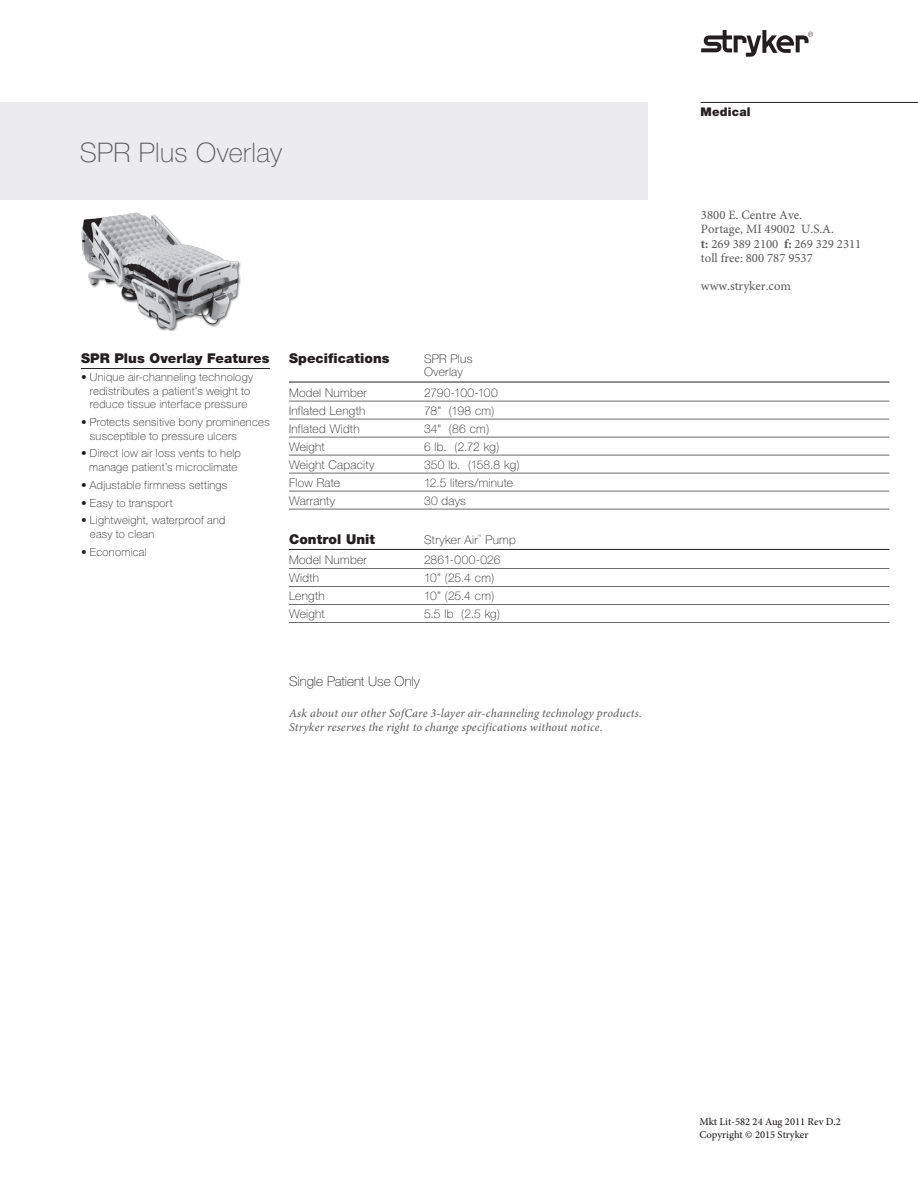
<style>
.page{position:relative;width:918px;height:1188px;background:#fff}
.page>*{position:absolute;margin:0;border:0;box-sizing:border-box;transform-origin:0 0}
.t1{font:100 27px "Helvetica Neue";letter-spacing:.01em;color:#57585a}
.Spec_Subhead{font:900 13.5px "Helvetica Neue";letter-spacing:.005em;color:#231f20}
.t2{font:100 13.5px "Helvetica Neue";letter-spacing:-.005em;color:#231f20}
.t3{font:12.75px/14.2px "Minion Pro";color:#57585a}
.Specs{font:100 12px "Helvetica Neue";letter-spacing:.02em;color:#231f20}
.t4{font:italic 12px "Minion Pro";letter-spacing:.01em;color:#57585a}
.Spec_Subhead-2{font:100 12px/13.5px "Helvetica Neue";letter-spacing:.025em;color:#231f20}
.Specs-2{font:100 12px "Helvetica Neue";letter-spacing:-.02em;color:#231f20}
.t5{font:900 12px "Helvetica Neue";letter-spacing:.02em;color:#231f20}
.Spec_Feature_Bullets{font:100 11.25px/13.5px "Helvetica Neue";letter-spacing:.025em;color:#231f20;text-align:center}
.t6{font:500 10.5px "Minion Pro";color:#231f20}
.Spec_Subhead-3{font:100 4.5px "Helvetica Neue";color:#231f20}
.s1{font-weight:700}
</style>
<div class="page">
<div style="left:0;top:103px;width:648px;height:97px;background:#ececee"></div>
<hr style="left:701px;top:102px;width:217px;height:1px;background:#231f20">
<svg style="left:701px;top:30px;width:112px;height:27px"></svg>
<hr style="left:81px;top:368px;width:189px;height:1px;background:#231f20">
<hr style="left:289px;top:382px;width:600px;height:1px;background:#231f20">
<hr style="left:289px;top:401px;width:600px;height:1px;background:#6c6d70">
<hr style="left:289px;top:419px;width:600px;height:1px;background:#6c6d70">
<hr style="left:289px;top:437px;width:600px;height:1px;background:#6c6d70">
<hr style="left:289px;top:455px;width:600px;height:1px;background:#6c6d70">
<hr style="left:289px;top:473px;width:600px;height:1px;background:#6c6d70">
<hr style="left:289px;top:491px;width:600px;height:1px;background:#6c6d70">
<hr style="left:289px;top:509px;width:600px;height:1px;background:#6c6d70">
<hr style="left:289px;top:549px;width:600px;height:1px;background:#231f20">
<hr style="left:289px;top:568px;width:600px;height:1px;background:#6c6d70">
<hr style="left:289px;top:586px;width:600px;height:1px;background:#6c6d70">
<hr style="left:289px;top:604px;width:600px;height:1px;background:#6c6d70">
<hr style="left:289px;top:622px;width:600px;height:1px;background:#6c6d70">
<img style="left:81px;top:212px;width:160px;height:118px">
<p class="t1" style="left:80px;top:137px;width:204px">SPR Plus Overlay</p>
<p class="Spec_Subhead" style="left:81px;top:350px;width:190px">SPR Plus Overlay Features</p>
<p class="Spec_Feature_Bullets" style="left:81px;top:370px;width:174px">• Unique air-channeling technology redistributes a patient’s weight to reduce tissue interface pressure</p>
<p class="Spec_Feature_Bullets" style="left:90px;top:415px;width:181px;text-align:left;text-indent:-9px">• Protects sensitive bony prominences susceptible to pressure ulcers</p>
<p class="Spec_Feature_Bullets" style="left:81px;top:447px;width:161px">• Direct low air loss vents to help manage patient’s microclimate</p>
<p class="Spec_Feature_Bullets" style="left:81px;top:478px;width:148px">• Adjustable firmness settings</p>
<p class="Spec_Feature_Bullets" style="left:81px;top:496px;width:93px">• Easy to transport</p>
<p class="Spec_Feature_Bullets" style="left:90px;top:514px;width:137px;text-align:left;text-indent:-9px">• Lightweight, waterproof and easy to clean</p>
<p class="Spec_Feature_Bullets" style="left:81px;top:545px;width:67px">• Economical</p>
<p class="Spec_Subhead" style="left:289px;top:350px;width:102px">Specifications</p>
<p class="Spec_Subhead-2" style="left:424px;top:352px;width:50px">SPR Plus<br>Overlay</p>
<p class="Specs" style="left:289px;top:385px;width:79px">Model Number</p>
<p class="Specs-2" style="left:424px;top:385px;width:75px">2790-100-100</p>
<p class="Specs" style="left:289px;top:403px;width:78px">Inflated Length</p>
<p class="Specs" style="left:424px;top:403px;width:72px">78” (198 cm)</p>
<p class="Specs" style="left:289px;top:421px;width:72px">Inflated Width</p>
<p class="Specs" style="left:424px;top:421px;width:67px">34" (86 cm)</p>
<p class="Specs" style="left:289px;top:439px;width:37px">Weight</p>
<p class="Specs" style="left:424px;top:439px;width:77px">6 lb. (2.72 kg)</p>
<p class="Specs" style="left:289px;top:457px;width:87px">Weight Capacity</p>
<p class="Specs" style="left:424px;top:457px;width:97px">350 lb. (158.8 kg)</p>
<p class="Specs" style="left:289px;top:475px;width:53px">Flow Rate</p>
<p class="Specs" style="left:424px;top:475px;width:91px">12.5 liters/minute</p>
<p class="Specs" style="left:289px;top:493px;width:48px">Warranty</p>
<p class="Specs" style="left:424px;top:493px;width:43px">30 days</p>
<p class="Spec_Subhead" style="left:289px;top:531px;width:88px">Control Unit</p>
<p class="Spec_Subhead-2" style="left:424px;top:533px;width:55px">Stryker Air</p>
<p class="Spec_Subhead-3" style="left:477px;top:534px;width:6px">™</p>
<p class="Spec_Subhead-2" style="left:485px;top:533px;width:32px">Pump</p>
<p class="Specs" style="left:289px;top:553px;width:79px">Model Number</p>
<p class="Specs" style="left:424px;top:553px;width:78px">2861-000-026</p>
<p class="Specs" style="left:289px;top:571px;width:31px">Width</p>
<p class="Specs" style="left:424px;top:571px;width:72px">10” (25.4 cm)</p>
<p class="Specs" style="left:289px;top:589px;width:37px">Length</p>
<p class="Specs" style="left:424px;top:589px;width:72px">10” (25.4 cm)</p>
<p class="Specs" style="left:289px;top:607px;width:37px">Weight</p>
<p class="Specs" style="left:424px;top:607px;width:78px">5.5 lb (2.5 kg)</p>
<p class="t2" style="left:289px;top:674px;width:132px">Single Patient Use Only</p>
<p class="t4" style="left:289px;top:705px;width:354px">Ask about our other SofCare 3-layer air-channeling technology products.</p>
<p class="t4" style="left:289px;top:719px;width:315px">Stryker reserves the right to change specifications without notice.</p>
<p class="t5" style="left:700px;top:105px;width:52px">Medical</p>
<p class="t3" style="left:701px;top:208px;width:162px">3800 E. Centre Ave.<br>Portage, MI 49002 U.S.A.<br><span class="s1">t:</span> 269 389 2100 <span class="s1">f:</span> 269 329 2311 toll free: 800 787 9537</p>
<p class="t3" style="left:701px;top:279px;width:91px">www.stryker.com</p>
<p class="t6" style="left:699px;top:1114px;width:143px">Mkt Lit-582 24 Aug 2011 Rev D.2</p>
<p class="t6" style="left:699px;top:1128px;width:110px">Copyright © 2015 Stryker</p>
</div>
